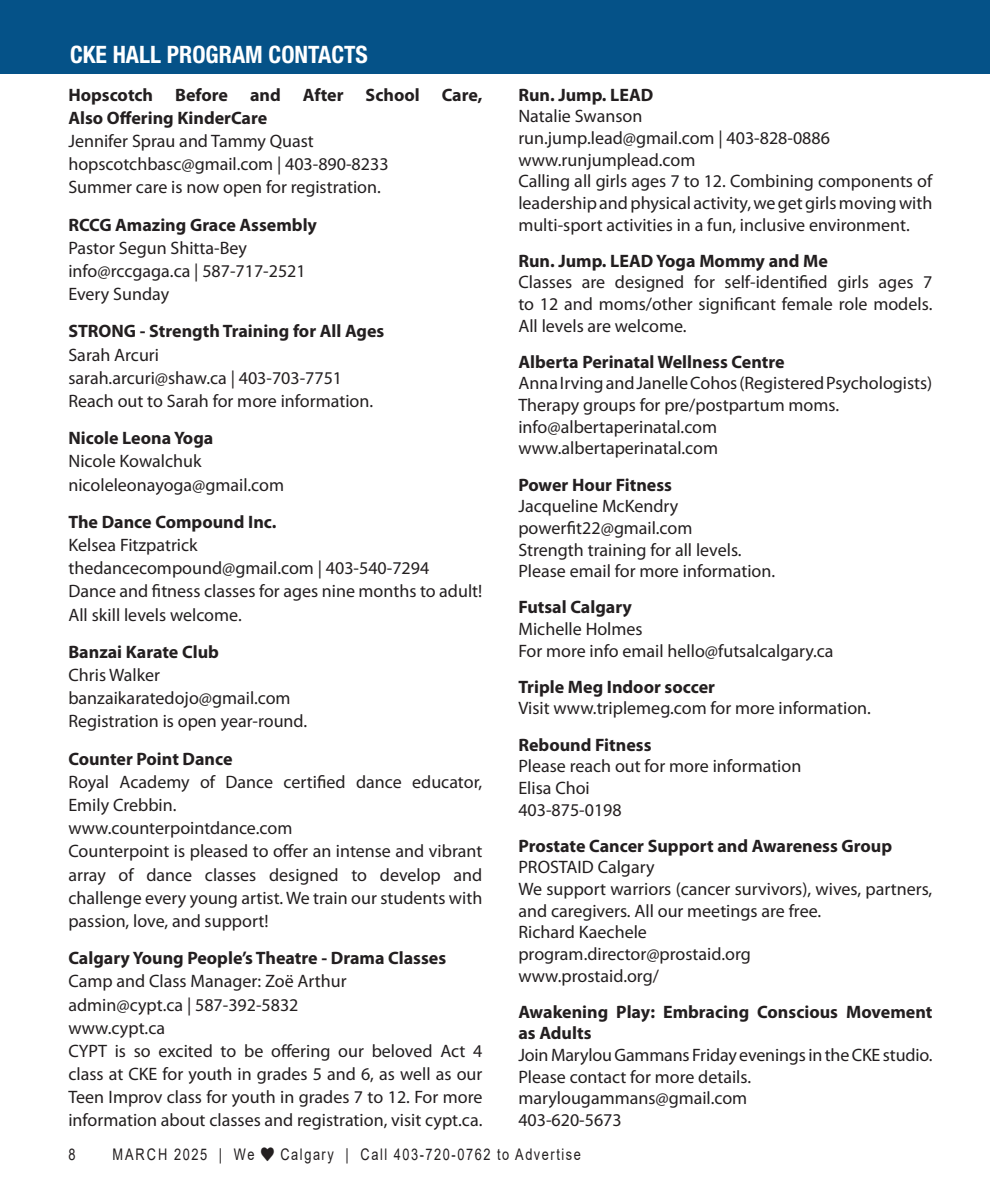
<style>
.page{position:relative;width:990px;height:1188px;background:#fff}
.page>*{position:absolute;margin:0;border:0;box-sizing:border-box;transform-origin:0 0}
.t1{font:700 condensed 24px "Helvetica Neue LT Std";color:#fff}
.Body_text{font:18px/23.2px "Myriad Pro";color:#231f20;text-align:justify}
.Body_text-2{font:700 18px/23.2px "Myriad Pro";color:#231f20}
.t2{font:16px "Arial";letter-spacing:.12em;color:#231f20;scale:.8 1}
.t3{font:16px "Arial";letter-spacing:.14em;color:#231f20;scale:.8 1}
</style>
<div class="page">
<div style="left:0;top:0;width:990px;height:73px;background:#055288"></div>
<p class="t1" style="left:70px;top:40px;width:299px">CKE HALL PROGRAM CONTACTS</p>
<p class="Body_text-2" style="left:68px;top:82px;width:415px">Hopscotch Before and After School Care,<br>Also Offering KinderCare</p>
<p class="Body_text" style="left:68px;top:129px;width:247px">Jennifer Sprau and Tammy Quast</p>
<p class="Body_text" style="left:68px;top:152px;width:322px">hopscotchbasc@gmail.com | 403-890-8233</p>
<p class="Body_text" style="left:68px;top:175px;width:314px">Summer care is now open for registration.</p>
<p class="Body_text-2" style="left:68px;top:212px;width:250px">RCCG Amazing Grace Assembly</p>
<p class="Body_text" style="left:68px;top:236px;width:180px">Pastor Segun Shitta-Bey</p>
<p class="Body_text" style="left:68px;top:259px;width:239px">info@rccgaga.ca | 587-717-2521</p>
<p class="Body_text" style="left:68px;top:282px;width:102px">Every Sunday</p>
<p class="Body_text-2" style="left:68px;top:319px;width:318px">STRONG - Strength Training for All Ages</p>
<p class="Body_text" style="left:68px;top:343px;width:92px">Sarah Arcuri</p>
<p class="Body_text" style="left:68px;top:366px;width:275px">sarah.arcuri@shaw.ca | 403-703-7751</p>
<p class="Body_text" style="left:68px;top:389px;width:306px">Reach out to Sarah for more information.</p>
<p class="Body_text-2" style="left:68px;top:426px;width:147px">Nicole Leona Yoga</p>
<p class="Body_text" style="left:68px;top:449px;width:135px">Nicole Kowalchuk</p>
<p class="Body_text" style="left:68px;top:473px;width:217px">nicoleleonayoga@gmail.com</p>
<p class="Body_text-2" style="left:68px;top:510px;width:210px">The Dance Compound Inc.</p>
<p class="Body_text" style="left:68px;top:533px;width:131px">Kelsea Fitzpatrick</p>
<p class="Body_text" style="left:68px;top:556px;width:362px">thedancecompound@gmail.com | 403-540-7294</p>
<p class="Body_text" style="left:68px;top:579px;width:415px">Dance and fitness classes for ages nine months to adult!<br>All skill levels welcome.</p>
<p class="Body_text-2" style="left:68px;top:640px;width:152px">Banzai Karate Club</p>
<p class="Body_text" style="left:68px;top:663px;width:93px">Chris Walker</p>
<p class="Body_text" style="left:68px;top:686px;width:224px">banzaikaratedojo@gmail.com</p>
<p class="Body_text" style="left:68px;top:709px;width:240px">Registration is open year-round.</p>
<p class="Body_text-2" style="left:68px;top:747px;width:166px">Counter Point Dance</p>
<p class="Body_text" style="left:68px;top:770px;width:415px">Royal Academy of Dance certified dance educator,<br>Emily Crebbin.</p>
<p class="Body_text" style="left:68px;top:816px;width:225px">www.counterpointdance.com</p>
<p class="Body_text" style="left:68px;top:839px;width:416px">Counterpoint is pleased to offer an intense and vibrant array of dance classes designed to develop and challenge every young artist. We train our students with passion, love, and support!</p>
<p class="Body_text-2" style="left:68px;top:946px;width:379px">Calgary Young People’s Theatre - Drama Classes</p>
<p class="Body_text" style="left:68px;top:969px;width:280px">Camp and Class Manager: Zoë Arthur</p>
<p class="Body_text" style="left:68px;top:993px;width:232px">admin@cypt.ca | 587-392-5832</p>
<p class="Body_text" style="left:68px;top:1016px;width:98px">www.cypt.ca</p>
<p class="Body_text" style="left:68px;top:1039px;width:416px">CYPT is so excited to be offering our beloved Act 4 class at CKE for youth in grades 5 and 6, as well as our Teen Improv class for youth in grades 7 to 12. For more information about classes and registration, visit cypt.ca.</p>
<p class="Body_text-2" style="left:518px;top:82px;width:137px">Run. Jump. LEAD</p>
<p class="Body_text" style="left:518px;top:104px;width:125px">Natalie Swanson</p>
<p class="Body_text" style="left:518px;top:126px;width:313px">run.jump.lead@gmail.com | 403-828-0886</p>
<p class="Body_text" style="left:518px;top:148px;width:179px">www.runjumplead.com</p>
<p class="Body_text" style="left:518px;top:170px;width:416px;line-height:21.6px">Calling all girls ages 7 to 12. Combining components of leadership and physical activity, we get girls moving with multi-sport activities in a fun, inclusive environment.</p>
<p class="Body_text-2" style="left:518px;top:248px;width:311px">Run. Jump. LEAD Yoga Mommy and Me</p>
<p class="Body_text" style="left:518px;top:271px;width:415px;line-height:21.6px">Classes are designed for self-identified girls ages 7 to 12 and moms/other significant female role models.<br>All levels are welcome.</p>
<p class="Body_text-2" style="left:518px;top:350px;width:268px">Alberta Perinatal Wellness Centre</p>
<p class="Body_text" style="left:518px;top:372px;width:416px">Anna Irving and Janelle Cohos (Registered Psychologists)</p>
<p class="Body_text" style="left:518px;top:393px;width:322px">Therapy groups for pre/postpartum moms.</p>
<p class="Body_text" style="left:518px;top:415px;width:200px">info@albertaperinatal.com</p>
<p class="Body_text" style="left:518px;top:437px;width:201px">www.albertaperinatal.com</p>
<p class="Body_text-2" style="left:518px;top:472px;width:155px">Power Hour Fitness</p>
<p class="Body_text" style="left:518px;top:494px;width:162px">Jacqueline McKendry</p>
<p class="Body_text" style="left:518px;top:516px;width:176px">powerfit22@gmail.com</p>
<p class="Body_text" style="left:518px;top:538px;width:225px">Strength training for all levels.</p>
<p class="Body_text" style="left:518px;top:559px;width:258px">Please email for more information.</p>
<p class="Body_text-2" style="left:518px;top:595px;width:115px">Futsal Calgary</p>
<p class="Body_text" style="left:518px;top:617px;width:126px">Michelle Holmes</p>
<p class="Body_text" style="left:518px;top:639px;width:317px">For more info email hello@futsalcalgary.ca</p>
<p class="Body_text-2" style="left:518px;top:674px;width:198px">Triple Meg Indoor soccer</p>
<p class="Body_text" style="left:518px;top:697px;width:354px">Visit www.triplemeg.com for more information.</p>
<p class="Body_text-2" style="left:518px;top:732px;width:135px">Rebound Fitness</p>
<p class="Body_text" style="left:518px;top:754px;width:284px">Please reach out for more information</p>
<p class="Body_text" style="left:518px;top:776px;width:73px">Elisa Choi</p>
<p class="Body_text" style="left:518px;top:798px;width:105px">403-875-0198</p>
<p class="Body_text-2" style="left:518px;top:833px;width:375px">Prostate Cancer Support and Awareness Group</p>
<p class="Body_text" style="left:518px;top:855px;width:138px">PROSTAID Calgary</p>
<p class="Body_text" style="left:518px;top:878px;width:415px;line-height:21.6px">We support warriors (cancer survivors), wives, partners, and caregivers. All our meetings are free.</p>
<p class="Body_text" style="left:518px;top:920px;width:130px">Richard Kaechele</p>
<p class="Body_text" style="left:518px;top:942px;width:234px">program.director@prostaid.org</p>
<p class="Body_text" style="left:518px;top:964px;width:142px">www.prostaid.org/</p>
<p class="Body_text-2" style="left:518px;top:1000px;width:415px;line-height:21.6px">Awakening Play: Embracing Conscious Movement as Adults</p>
<p class="Body_text" style="left:518px;top:1043px;width:416px">Join Marylou Gammans Friday evenings in the CKE studio.</p>
<p class="Body_text" style="left:518px;top:1065px;width:234px">Please contact for more details.</p>
<p class="Body_text" style="left:518px;top:1087px;width:230px">marylougammans@gmail.com</p>
<p class="Body_text" style="left:518px;top:1108px;width:105px">403-620-5673</p>
<p class="t2" style="left:68px;top:1143px;width:10px">8</p>
<p class="t3" style="left:112px;top:1143px;width:179px">MARCH 2025 | We</p>
<p class="t2" style="left:281px;top:1143px;width:377px">Calgary | Call 403-720-0762 to Advertise</p>
</div>
